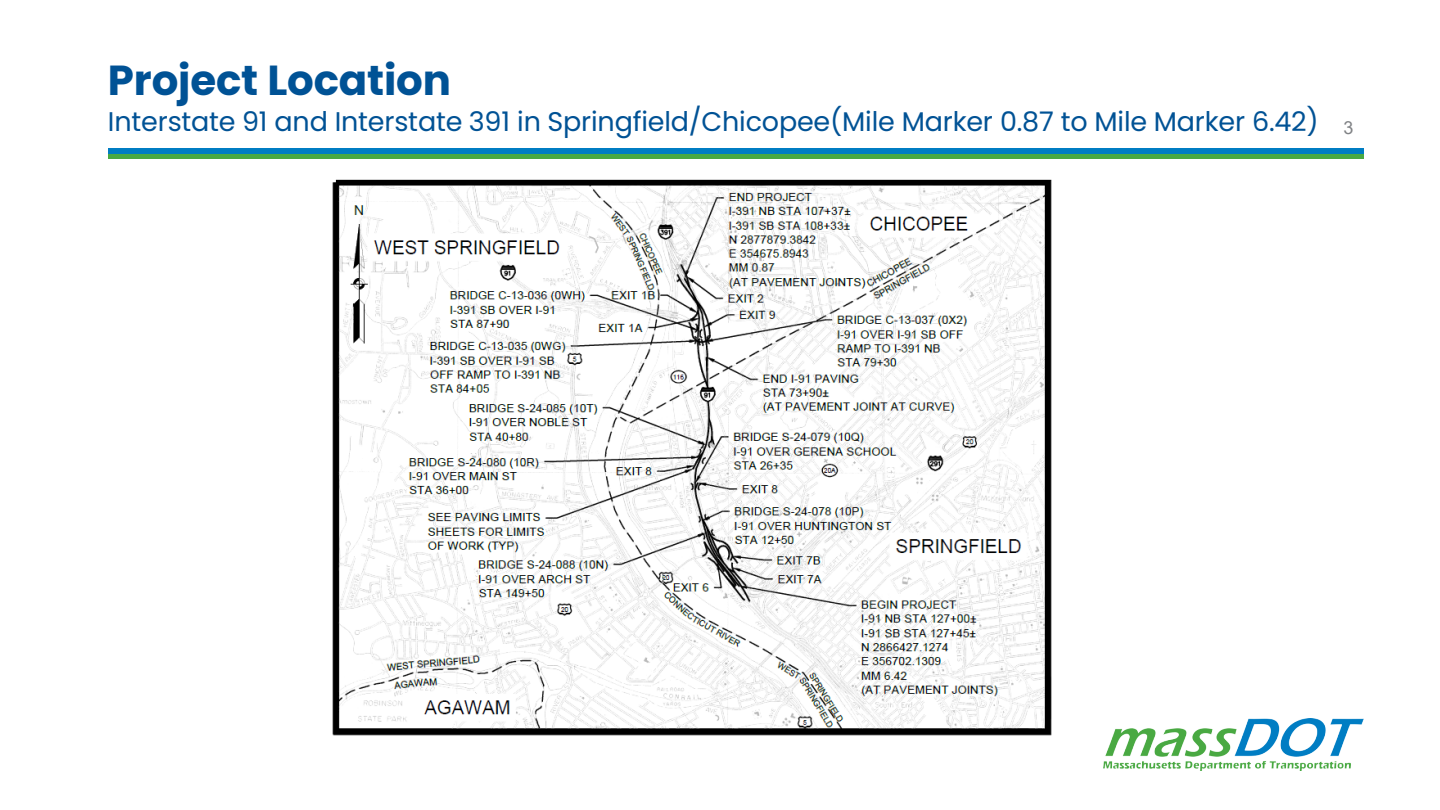
<style>
.page{position:relative;width:1440px;height:810px;background:#fff}
.page>*{position:absolute;margin:0;border:0;box-sizing:border-box;transform-origin:0 0}
.t1{font:700 42px "Poppins";letter-spacing:-.005em;color:#005295}
.t2{font:27px "Poppins";letter-spacing:-.005em;color:#005295}
.t3{font:18px "Arial";color:#808285}
</style>
<div class="page">
<div style="left:108px;top:154px;width:1256px;height:5px;background:#49a942"></div>
<div style="left:108px;top:148px;width:1256px;height:6px;background:#007dc3"></div>
<img style="left:1104px;top:719px;width:259px;height:52px">
<img style="left:332px;top:179px;width:720px;height:557px">
<h2 class="t1" style="left:108px;top:56px;width:345px">Project Location</h2>
<h2 class="t2" style="left:108px;top:105px;width:1212px">Interstate 91 and Interstate 391 in Springfield/Chicopee(Mile Marker 0.87 to Mile Marker 6.42)</h2>
<p class="t3" style="left:1344px;top:116px;width:12px">3</p>
</div>
